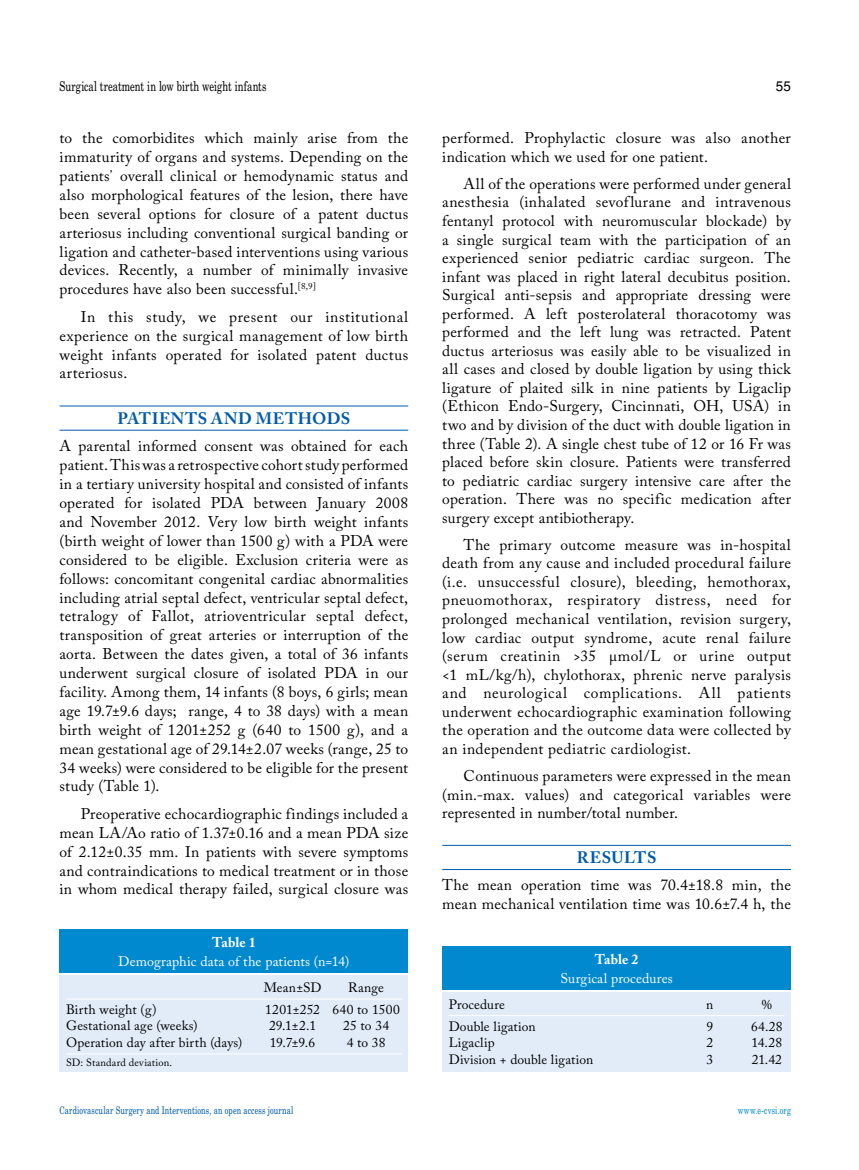
<style>
.page{position:relative;width:859px;height:1170px;background:#fff}
.page>*{position:absolute;margin:0;border:0;box-sizing:border-box;transform-origin:0 0}
.t1{font:700 16.5px "Adobe Caslon Pro";letter-spacing:.035em;color:#005baa}
.t2{font:15.45px/18.9px "Adobe Caslon Pro";letter-spacing:.015em;color:#000;text-align:justify}
.t3{font:13.95px "Adobe Caslon Pro";letter-spacing:.01em;color:#fff}
.t4{font:700 13.95px "Adobe Caslon Pro";color:#fff}
.t5{font:13.5px "Adobe Caslon Pro";letter-spacing:.01em;color:#000}
.t6{font:13.5px "Madison Tr";letter-spacing:.01em;color:#000}
.t7{font:13.5px "Helvetica Normal Tr";color:#000}
.t8{font:10.5px "Madison Tr";letter-spacing:.015em;color:#005baa}
.t9{font:10.5px "Adobe Caslon Pro";letter-spacing:.015em;color:#000}
.t10{font:10.5px "Madison Tr";letter-spacing:.015em;color:#0089cf}
.s1{font-family:"Fenice Tr"}
</style>
<div class="page">
<hr style="left:60px;top:405px;width:348px;height:1px;background:#005baa">
<hr style="left:60px;top:430px;width:348px;height:1px;background:#005baa">
<hr style="left:442px;top:845px;width:349px;height:1px;background:#005baa">
<hr style="left:442px;top:869px;width:349px;height:1px;background:#005baa">
<div style="left:442px;top:992px;width:349px;height:79px;background:#e1ecf8"></div>
<div style="left:442px;top:946px;width:349px;height:44px;background:#0089cf"></div>
<hr style="left:449px;top:1015px;width:335px;height:1px;background:#fff">
<div style="left:60px;top:975px;width:348px;height:96px;background:#e1ecf8"></div>
<div style="left:60px;top:929px;width:348px;height:44px;background:#0089cf"></div>
<hr style="left:66px;top:998px;width:336px;height:1px;background:#fff">
<hr style="left:66px;top:1053px;width:336px;height:1px;background:#fff">
<p class="t6" style="left:60px;top:78px;width:208px">Surgical treatment in low birth weight infants</p>
<p class="t7" style="left:776px;top:78px;width:17px">55</p>
<p class="t2" style="left:60px;top:128px;width:350px">to the comorbidites which mainly arise from the immaturity of organs and systems. Depending on the patients<span class="s1">’</span> overall clinical or hemodynamic status and also morphological features of the lesion, there have been several options for closure of a patent ductus arteriosus including conventional surgical banding or ligation and catheter-based interventions using various devices. Recently, a number of minimally invasive procedures have also been successful.<sup>[8,9]</sup></p>
<p class="t2" style="left:60px;top:307px;width:350px;text-indent:21px">In this study, we present our institutional experience on the surgical management of low birth weight infants operated for isolated patent ductus arteriosus.</p>
<p class="t1" style="left:117px;top:408px;width:234px">PATIENTS AND METHODS</p>
<p class="t2" style="left:60px;top:436px;width:350px">A parental informed consent was obtained for each patient. This was a retrospective cohort study performed in a tertiary university hospital and consisted of infants operated for isolated PDA between January 2008 and November 2012. Very low birth weight infants (birth weight of lower than 1500 g) with a PDA were considered to be eligible. Exclusion criteria were as follows: concomitant congenital cardiac abnormalities including atrial septal defect, ventricular septal defect, tetralogy of Fallot, atrioventricular septal defect, transposition of great arteries or interruption of the aorta. Between the dates given, a total of 36 infants underwent surgical closure of isolated PDA in our facility. Among them, 14 infants (8 boys, 6 girls; mean age 19.7±9.6 days; range, 4 to 38 days) with a mean birth weight of 1201±252 g (640 to 1500 g), and a mean gestational age of 29.14±2.07 weeks (range, 25 to 34 weeks) were considered to be eligible for the present study (Table 1).</p>
<p class="t2" style="left:60px;top:804px;width:350px;text-indent:21px">Preoperative echocardiographic findings included a mean LA/Ao ratio of 1.37±0.16 and a mean PDA size of 2.12±0.35 mm. In patients with severe symptoms and contraindications to medical treatment or in those in whom medical therapy failed, surgical closure was</p>
<p class="t4" style="left:212px;top:934px;width:45px">Table 1</p>
<p class="t3" style="left:118px;top:952px;width:233px">Demographic data of the patients (n=14)</p>
<p class="t5" style="left:264px;top:979px;width:59px">Mean±SD</p>
<p class="t5" style="left:348px;top:979px;width:37px">Range</p>
<p class="t5" style="left:66px;top:1001px;width:92px">Birth weight (g)</p>
<p class="t5" style="left:265px;top:1001px;width:136px">1201±252 640 to 1500</p>
<p class="t5" style="left:66px;top:1017px;width:133px">Gestational age (weeks)</p>
<p class="t5" style="left:269px;top:1017px;width:49px">29.1±2.1</p>
<p class="t5" style="left:343px;top:1017px;width:47px">25 to 34</p>
<p class="t5" style="left:66px;top:1033px;width:178px">Operation day after birth (days)</p>
<p class="t5" style="left:270px;top:1033px;width:47px">19.7±9.6</p>
<p class="t5" style="left:347px;top:1033px;width:40px">4 to 38</p>
<p class="t9" style="left:66px;top:1055px;width:108px">SD: Standard deviation.</p>
<p class="t2" style="left:442px;top:129px;width:350px">performed. Prophylactic closure was also another indication which we used for one patient.</p>
<p class="t2" style="left:442px;top:174px;width:350px;text-indent:21px">All of the operations were performed under general anesthesia (inhalated sevoflurane and intravenous fentanyl protocol with neuromuscular blockade) by a single surgical team with the participation of an experienced senior pediatric cardiac surgeon. The infant was placed in right lateral decubitus position.<br>Surgical anti-sepsis and appropriate dressing were performed. A left posterolateral thoracotomy was performed and the left lung was retracted. Patent ductus arteriosus was easily able to be visualized in all cases and closed by double ligation by using thick ligature of plaited silk in nine patients by Ligaclip (Ethicon Endo-Surgery, Cincinnati, OH, USA) in two and by division of the duct with double ligation in three (Table 2). A single chest tube of 12 or 16 Fr was placed before skin closure. Patients were transferred to pediatric cardiac surgery intensive care after the operation. There was no specific medication after surgery except antibiotherapy.</p>
<p class="t2" style="left:442px;top:535px;width:350px;text-indent:21px">The primary outcome measure was in-hospital death from any cause and included procedural failure (i.e. unsuccessful closure), bleeding, hemothorax, pneuomothorax, respiratory distress, need for prolonged mechanical ventilation, revision surgery, low cardiac output syndrome, acute renal failure (serum creatinin &gt;35 µmol/L or urine output &lt;1 mL/kg/h), chylothorax, phrenic nerve paralysis and neurological complications. All patients underwent echocardiographic examination following the operation and the outcome data were collected by an independent pediatric cardiologist.</p>
<p class="t2" style="left:442px;top:766px;width:350px;text-indent:21px">Continuous parameters were expressed in the mean (min.-max. values) and categorical variables were represented in number/total number.</p>
<p class="t1" style="left:577px;top:848px;width:81px">RESULTS</p>
<p class="t2" style="left:442px;top:875px;width:350px">The mean operation time was 70.4±18.8 min, the mean mechanical ventilation time was 10.6±7.4 h, the</p>
<p class="t4" style="left:595px;top:951px;width:45px">Table 2</p>
<p class="t3" style="left:560px;top:969px;width:114px">Surgical procedures</p>
<p class="t5" style="left:449px;top:996px;width:58px">Procedure</p>
<p class="t5" style="left:706px;top:996px;width:9px">n</p>
<p class="t5" style="left:762px;top:996px;width:12px">%</p>
<p class="t5" style="left:449px;top:1018px;width:88px">Double ligation</p>
<p class="t5" style="left:706px;top:1018px;width:8px">9</p>
<p class="t5" style="left:751px;top:1018px;width:33px">64.28</p>
<p class="t5" style="left:449px;top:1034px;width:47px">Ligaclip</p>
<p class="t5" style="left:706px;top:1034px;width:8px">2</p>
<p class="t5" style="left:751px;top:1034px;width:32px">14.28</p>
<p class="t5" style="left:449px;top:1050px;width:146px">Division + double ligation</p>
<p class="t5" style="left:706px;top:1050px;width:8px">3</p>
<p class="t5" style="left:752px;top:1050px;width:32px">21.42</p>
<p class="t8" style="left:60px;top:1103px;width:235px">Cardiovascular Surgery and Interventions, an open access journal</p>
<p class="t10" style="left:738px;top:1103px;width:55px">www.e-cvsi.org</p>
</div>
